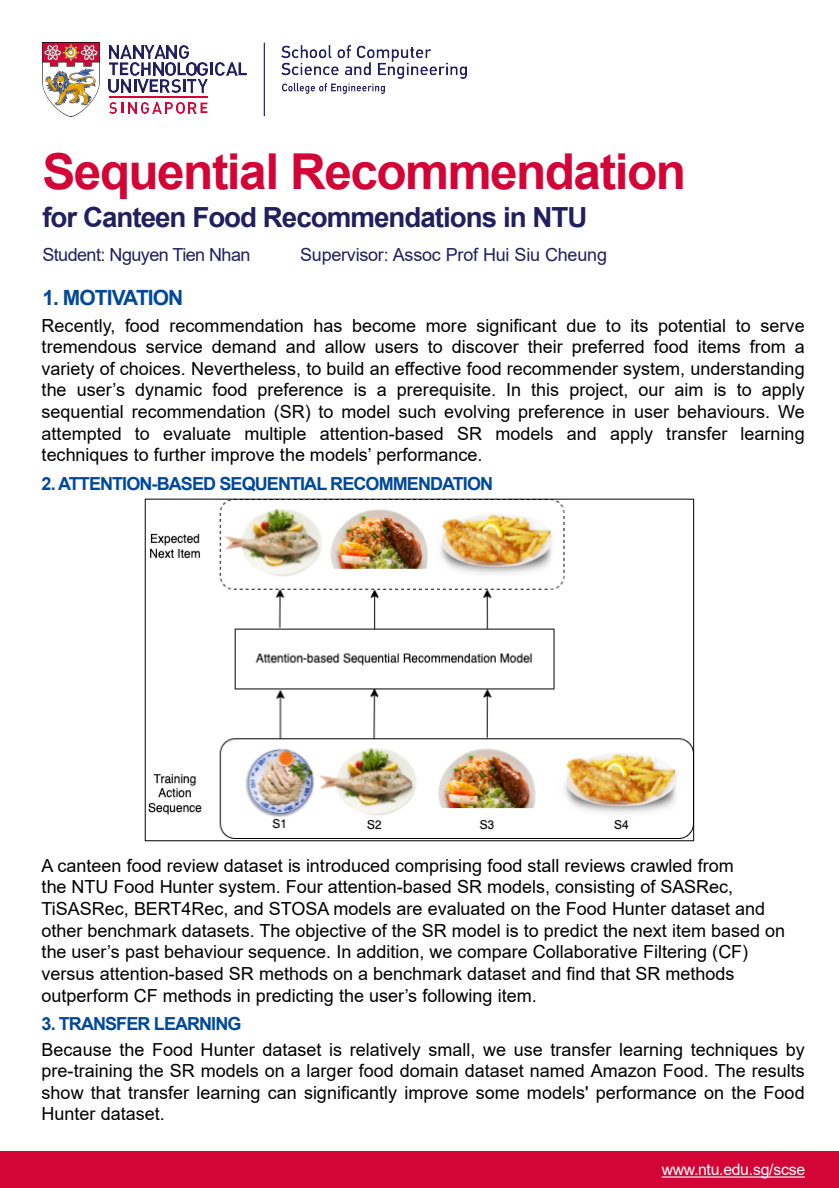
<style>
.page{position:relative;width:839px;height:1188px;background:#fff}
.page>*{position:absolute;margin:0;border:0;box-sizing:border-box;transform-origin:0 0}
.t1{font:700 49.5px "Arial";letter-spacing:-.03em;color:#d30536}
.t2{font:700 27.75px "Arial";letter-spacing:-.035em;color:#211f5d}
.t3{font:700 21px "Arial";letter-spacing:-.045em;color:#00489a}
.t4{font:18px/21.6px "Arial";color:#000;text-align:justify}
.t5{font:700 18px "Arial";letter-spacing:-.05em;color:#00489a}
.t6{font:18px "Arial";letter-spacing:-.015em;color:#211f5d}
.t7{font:15.75px "Arial";letter-spacing:-.015em;color:#fff}
</style>
<div class="page">
<img style="left:42px;top:43px;width:57px;height:73px">
<img style="left:216px;top:62px;width:21px;height:13px">
<svg style="left:238px;top:62px;width:9px;height:13px"></svg>
<svg style="left:109px;top:45px;width:104px;height:47px"></svg>
<img style="left:187px;top:79px;width:20px;height:13px">
<hr style="left:109px;top:97px;width:98px;height:1px;background:#d30536">
<svg style="left:109px;top:102px;width:98px;height:11px"></svg>
<img style="left:282px;top:83px;width:103px;height:10px">
<img style="left:282px;top:45px;width:185px;height:34px">
<hr style="left:264px;top:43px;width:1px;height:73px;background:#211f5d">
<div style="left:0;top:1151px;width:839px;height:36px;background:#d30536"></div>
<svg style="left:661px;top:1176px;width:143px;height:1px"></svg>
<img style="left:148px;top:501px;width:544px;height:338px">
<h2 class="t1" style="left:42px;top:137px;width:645px">Sequential Recommendation</h2>
<p class="t2" style="left:42px;top:197px;width:546px">for Canteen Food Recommendations in NTU</p>
<p class="t6" style="left:42px;top:242px;width:210px">Student: Nguyen Tien Nhan</p>
<p class="t6" style="left:300px;top:242px;width:308px">Supervisor: Assoc Prof Hui Siu Cheung</p>
<p class="t3" style="left:42px;top:282px;width:142px">1. MOTIVATION</p>
<p class="t4" style="left:42px;top:314px;width:764px">Recently, food recommendation has become more significant due to its potential to serve tremendous service demand and allow users to discover their preferred food items from a variety of choices. Nevertheless, to build an effective food recommender system, understanding the user’s dynamic food preference is a prerequisite. In this project, our aim is to apply sequential recommendation (SR) to model such evolving preference in user behaviours. We attempted to evaluate multiple attention-based SR models and apply transfer learning techniques to further improve the models’ performance.</p>
<p class="t5" style="left:42px;top:470px;width:453px">2. ATTENTION-BASED SEQUENTIAL RECOMMENDATION</p>
<p class="t4" style="left:42px;top:854px;width:693px">A canteen food review dataset is introduced comprising food stall reviews crawled from</p>
<p class="t4" style="left:42px;top:876px;width:745px;text-align:left">the NTU Food Hunter system. Four attention-based SR models, consisting of SASRec, TiSASRec, BERT4Rec, and STOSA models are evaluated on the Food Hunter dataset and other benchmark datasets. The objective of the SR model is to predict the next item based on the user’s past behaviour sequence. In addition, we compare Collaborative Filtering (CF) versus attention-based SR methods on a benchmark dataset and find that SR methods outperform CF methods in predicting the user’s following item.</p>
<p class="t5" style="left:42px;top:1010px;width:201px">3. TRANSFER LEARNING</p>
<p class="t4" style="left:42px;top:1038px;width:764px">Because the Food Hunter dataset is relatively small, we use transfer learning techniques by pre-training the SR models on a larger food domain dataset named Amazon Food. The results show that transfer learning can significantly improve some models' performance on the Food Hunter dataset.</p>
<p class="t7" style="left:661px;top:1158px;width:145px">www.ntu.edu.sg/scse</p>
</div>
